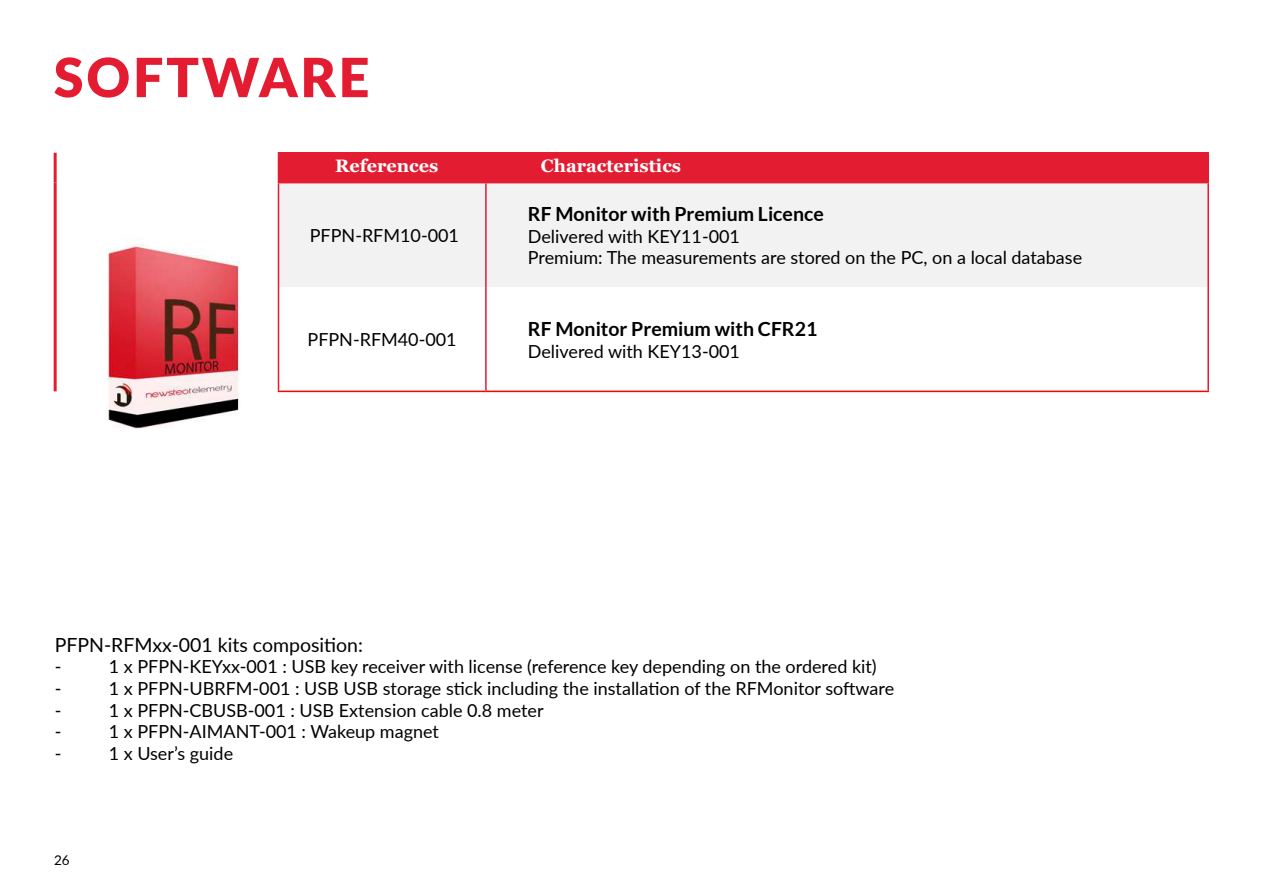
<style>
.page{position:relative;width:1263px;height:893px;background:#fff}
.page>*{position:absolute;margin:0;border:0;box-sizing:border-box;transform-origin:0 0}
.t1{font:900 54px "Lato";letter-spacing:.05em;color:#e31c31}
.t2{font:700 19.5px "Lato";color:#000}
.t3{font:19.5px "Lato";color:#000}
.t4{font:18px/21.6px "Lato";color:#000}
.t5{font:700 18px "Georgia";color:#fff}
.t6{font:13.5px "Lato";color:#000}
</style>
<div class="page">
<div style="left:279px;top:183px;width:928px;height:104px;background:#f2f2f2"></div>
<svg style="left:279px;top:287px;width:928px;height:104px"></svg>
<hr style="left:278px;top:152px;width:208px;height:1px;background:#e31c31">
<div style="left:278px;top:153px;width:929px;height:29px;background:#e31c31"></div>
<hr style="left:486px;top:152px;width:723px;height:1px;background:#e31c31">
<hr style="left:485px;top:153px;width:2px;height:29px;background:#e31c31">
<hr style="left:1207px;top:153px;width:2px;height:29px;background:#e31c31">
<hr style="left:278px;top:183px;width:1px;height:104px;background:#e31c31">
<hr style="left:485px;top:183px;width:2px;height:104px;background:#e31c31">
<hr style="left:1207px;top:183px;width:2px;height:104px;background:#e31c31">
<hr style="left:278px;top:287px;width:1px;height:104px;background:#e31c31">
<hr style="left:485px;top:287px;width:2px;height:104px;background:#e31c31">
<hr style="left:1207px;top:287px;width:2px;height:104px;background:#e31c31">
<hr style="left:54px;top:153px;width:3px;height:30px;background:#e31c31">
<hr style="left:54px;top:183px;width:3px;height:104px;background:#e31c31">
<hr style="left:54px;top:287px;width:3px;height:104px;background:#e31c31">
<hr style="left:278px;top:182px;width:208px;height:1px;background:#e31c31">
<hr style="left:486px;top:182px;width:723px;height:1px;background:#e31c31">
<hr style="left:278px;top:391px;width:208px;height:1px;background:#f00">
<hr style="left:486px;top:391px;width:723px;height:1px;background:#f00">
<img style="left:107px;top:239px;width:134px;height:190px">
<h1 class="t1" style="left:54px;top:37px;width:317px">SOFTWARE</h1>
<p class="t5" style="left:335px;top:155px;width:105px">References</p>
<p class="t5" style="left:541px;top:155px;width:142px">Characteristics</p>
<p class="t4" style="left:310px;top:224px;width:151px">PFPN-RFM10-001</p>
<p class="t4" style="left:308px;top:328px;width:151px">PFPN-RFM40-001</p>
<p class="t2" style="left:528px;top:203px;width:297px">RF Monitor with Premium Licence</p>
<p class="t4" style="left:528px;top:225px;width:556px">Delivered with KEY11-001<br>Premium: The measurements are stored on the PC, on a local database</p>
<p class="t2" style="left:528px;top:318px;width:291px">RF Monitor Premium with CFR21</p>
<p class="t4" style="left:528px;top:340px;width:214px">Delivered with KEY13-001</p>
<p class="t3" style="left:55px;top:631px;width:310px">PFPN-RFMxx-001 kits composition:</p>
<p class="t4" style="left:55px;top:655px;width:8px">-</p>
<p class="t4" style="left:109px;top:655px;width:769px">1 x PFPN-KEYxx-001 : USB key receiver with license (reference key depending on the ordered kit)</p>
<p class="t4" style="left:55px;top:677px;width:8px">-</p>
<p class="t4" style="left:109px;top:677px;width:787px">1 x PFPN-UBRFM-001 : USB USB storage stick including the installation of the RFMonitor software</p>
<p class="t4" style="left:55px;top:698px;width:8px">-</p>
<p class="t4" style="left:109px;top:698px;width:436px">1 x PFPN-CBUSB-001 : USB Extension cable 0.8 meter</p>
<p class="t4" style="left:55px;top:720px;width:8px">-</p>
<p class="t4" style="left:109px;top:720px;width:332px">1 x PFPN-AIMANT-001 : Wakeup magnet</p>
<p class="t4" style="left:55px;top:742px;width:8px">-</p>
<p class="t4" style="left:109px;top:742px;width:126px">1 x User’s guide</p>
<p class="t6" style="left:54px;top:851px;width:17px">26</p>
</div>
